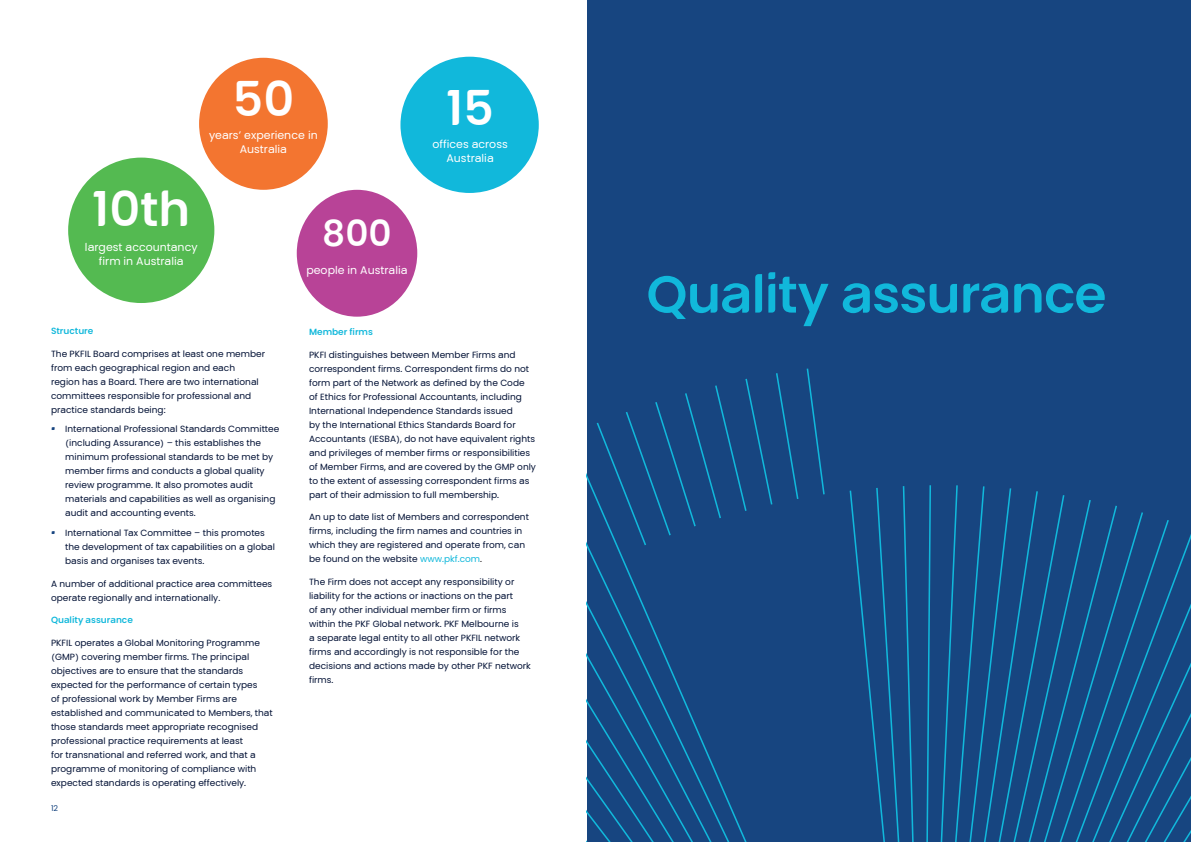
<style>
.page{position:relative;width:1191px;height:842px;background:#fff}
.page>*{position:absolute;margin:0;border:0;box-sizing:border-box;transform-origin:0 0}
.chapter-heading{font:700 52px "PKF Global Sans";letter-spacing:-.02em;color:#11b8db}
.body{font:700 48px "PKF Global Sans";color:#fff}
.body-2{font:700 36px "PKF Global Sans";color:#fff}
.body-3{font:11px/14px "PKF Global Sans";color:#fff;text-align:center}
.body-4{font:9px/14px "PKF Global Sans";color:#021135}
.body-5{font:700 9px "PKF Global Sans";color:#11b8db}
.t1{font:8px "PKF Global Sans";color:#174580}
.s1{font-size:12px;color:#174580}
.s2{color:#11b8db}
.s3{color:#231f20}
</style>
<div class="page">
<div style="left:587px;top:0;width:604px;height:842px;background:#174580"></div>
<svg style="left:587px;top:584px;width:160px;height:258px"></svg>
<svg style="left:806px;top:369px;width:18px;height:125px"></svg>
<svg style="left:596px;top:373px;width:202px;height:172px"></svg>
<svg style="left:849px;top:485px;width:342px;height:357px"></svg>
<div style="left:199px;top:58px;width:129px;height:132px;background:#f37530;border-radius:50%"></div>
<div style="left:68px;top:158px;width:146px;height:145px;background:#54ba51;border-radius:50%"></div>
<div style="left:400px;top:57px;width:139px;height:136px;background:#11b8db;border-radius:50%"></div>
<div style="left:297px;top:190px;width:120px;height:127px;background:#b84397;border-radius:50%"></div>
<p class="body" style="left:232px;top:69px;width:63px">50</p>
<p class="body-3" style="left:209px;top:128px;width:110px">years’ experience in<br>Australia</p>
<p class="body" style="left:92px;top:179px;width:100px">10th</p>
<p class="body-3" style="left:85px;top:240px;width:114px">largest accountancy firm in Australia</p>
<p class="body-2" style="left:322px;top:211px;width:71px">800</p>
<p class="body-3" style="left:306px;top:263px;width:103px">people in Australia</p>
<p class="body" style="left:446px;top:78px;width:50px">15</p>
<p class="body-3" style="left:432px;top:137px;width:77px">offices across<br>Australia</p>
<p class="body-5" style="left:51px;top:325px;width:44px">Structure</p>
<p class="body-4" style="left:51px;top:347px;width:216px">The PKFIL Board comprises at least one member from each geographical region and each region has a Board. There are two international committees responsible for professional and practice standards being:</p>
<p class="body-4" style="left:65px;top:422px;width:216px;text-indent:-14px"><span class="s1">·</span> International Professional Standards Committee (including Assurance) – this establishes the minimum professional standards to be met by member firms and conducts a global quality review programme. It also promotes audit materials and capabilities as well as organising audit and accounting events.</p>
<p class="body-4" style="left:65px;top:526px;width:211px;text-indent:-14px"><span class="s1">·</span> International Tax Committee – this promotes the development of tax capabilities on a global basis and organises tax events.</p>
<p class="body-4" style="left:51px;top:576px;width:223px">A number of additional practice area committees operate regionally and internationally.</p>
<p class="body-5" style="left:51px;top:614px;width:83px">Quality assurance</p>
<p class="body-4" style="left:51px;top:635px;width:223px">PKFIL operates a Global Monitoring Programme (GMP) covering member firms. The principal objectives are to ensure that the standards expected for the performance of certain types<br>of professional work by Member Firms are established and communicated to Members, that those standards meet appropriate recognised professional practice requirements at least<br>for transnational and referred work, and that a programme of monitoring of compliance with expected standards is operating effectively.</p>
<p class="t1" style="left:51px;top:804px;width:9px">12</p>
<p class="body-5" style="left:309px;top:326px;width:65px">Member firms</p>
<p class="body-4" style="left:309px;top:348px;width:228px">PKFI distinguishes between Member Firms and correspondent firms. Correspondent firms do not form part of the Network as defined by the Code<br>of Ethics for Professional Accountants, including International Independence Standards issued<br>by the International Ethics Standards Board for Accountants (IESBA), do not have equivalent rights and privileges of member firms or responsibilities of Member Firms, and are covered by the GMP only to the extent of assessing correspondent firms as part of their admission to full membership.</p>
<p class="body-4" style="left:309px;top:510px;width:221px">An up to date list of Members and correspondent firms, including the firm names and countries in which they are registered and operate from, can be found on the website <span class="s2">www.pkf.com</span><span class="s3">.</span></p>
<p class="body-4" style="left:309px;top:575px;width:223px">The Firm does not accept any responsibility or liability for the actions or inactions on the part<br>of any other individual member firm or firms within the PKF Global network. PKF Melbourne is<br>a separate legal entity to all other PKFIL network firms and accordingly is not responsible for the decisions and actions made by other PKF network firms.</p>
<p class="chapter-heading" style="left:646px;top:262px;width:461px">Quality assurance</p>
</div>
